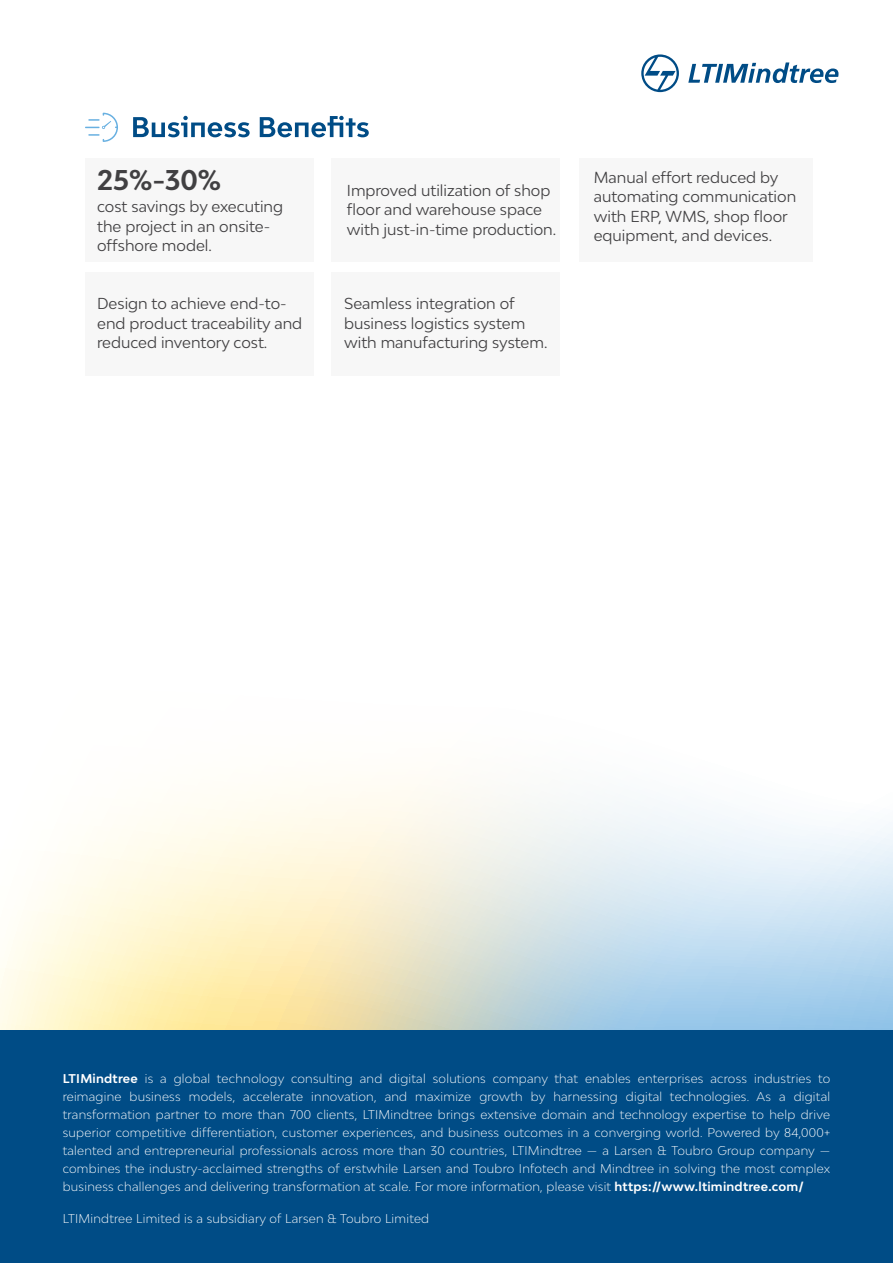
<style>
.page{position:relative;width:893px;height:1263px;background:#fff}
.page>*{position:absolute;margin:0;border:0;box-sizing:border-box;transform-origin:0 0}
.t1{font:700 27px "Bw Modelica";color:#414042}
.t2{font:15px/19.5px "Bw Modelica";color:#414042}
.t3{font:300 12px/18px "Bw Modelica";letter-spacing:.02em;color:#fff;text-align:justify}
.s1{font-weight:700}
</style>
<div class="page">
<svg style="left:0;top:783px;width:893px;height:247px"></svg>
<div style="left:0;top:1030px;width:893px;height:233px;background:#004c86"></div>
<svg style="left:641px;top:54px;width:38px;height:38px"></svg>
<svg style="left:688px;top:62px;width:150px;height:21px"></svg>
<svg style="left:133px;top:116px;width:236px;height:21px"></svg>
<svg style="left:85px;top:113px;width:33px;height:29px"></svg>
<div style="left:85px;top:158px;width:228px;height:103px;background:#f7f7f7"></div>
<div style="left:85px;top:272px;width:228px;height:103px;background:#f7f7f7"></div>
<div style="left:332px;top:158px;width:228px;height:103px;background:#f7f7f7"></div>
<div style="left:332px;top:272px;width:228px;height:103px;background:#f7f7f7"></div>
<div style="left:579px;top:158px;width:233px;height:103px;background:#f7f7f7"></div>
<h1 class="t1" style="left:97px;top:162px;width:126px">25%-30%</h1>
<p class="t2" style="left:97px;top:197px;width:187px">cost savings by executing the project in an onsite&shy;offshore model.</p>
<p class="t2" style="left:347px;top:180px;width:211px">Improved utilization of shop floor and warehouse space with just-in-time production.</p>
<p class="t2" style="left:97px;top:294px;width:207px">Design to achieve end-to&shy;end product traceability and reduced inventory cost.</p>
<p class="t2" style="left:344px;top:294px;width:205px">Seamless integration of business logistics system with manufacturing system.</p>
<p class="t2" style="left:594px;top:167px;width:204px">Manual effort reduced by automating communication with ERP, WMS, shop floor equipment, and devices.</p>
<p class="t3" style="left:63px;top:1069px;width:769px"><span class="s1">LTIMindtree</span> is a global technology consulting and digital solutions company that enables enterprises across industries to reimagine business models, accelerate innovation, and maximize growth by harnessing digital technologies. As a digital transformation partner to more than 700 clients, LTIMindtree brings extensive domain and technology expertise to help drive superior competitive differentiation, customer experiences, and business outcomes in a converging world. Powered by 84,000+ talented and entrepreneurial professionals across more than 30 countries, LTIMindtree — a Larsen &amp; Toubro Group company — combines the industry-acclaimed strengths of erstwhile Larsen and Toubro Infotech and Mindtree in solving the most complex business challenges and delivering transformation at scale. For more information, please visit <span class="s1">https://www.ltimindtree.com/</span></p>
<p class="t3" style="left:63px;top:1209px;width:368px">LTIMindtree Limited is a subsidiary of Larsen &amp; Toubro Limited</p>
</div>
